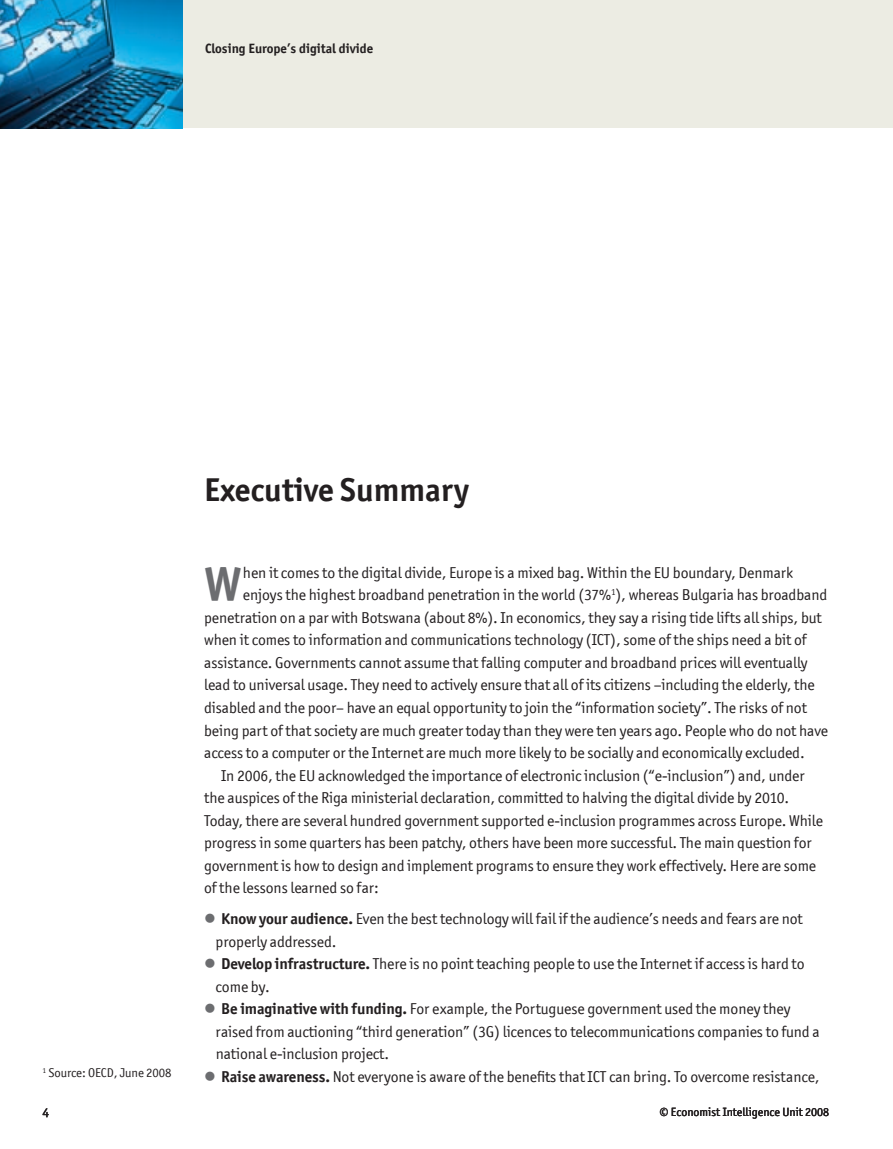
<style>
.page{position:relative;width:893px;height:1149px;background:#fff}
.page>*{position:absolute;margin:0;border:0;box-sizing:border-box;transform-origin:0 0}
.t1{font:700 47.85px "Officina San ITC";color:#6c6d70}
.t2{font:700 33px "Officina San ITC";color:#231f20}
.t3{font:15.75px/22.5px "Officina San ITC";letter-spacing:-.005em;color:#231f20}
.t4{font:700 13.5px "Officina San ITC";color:#231f20}
.t5{font:12.75px "Officina San ITC";letter-spacing:-.005em;color:#231f20}
.t6{font:12px "Officina San ITC";color:#231f20}
.s1{color:#6c6d70}
.s2{font-weight:700}
</style>
<div class="page">
<div style="left:0;top:0;width:893px;height:128px;background:#ecece3"></div>
<img style="left:0;top:0;width:183px;height:128px">
<p class="t4" style="left:205px;top:40px;width:170px">Closing Europe’s digital divide</p>
<p class="t5" style="left:43px;top:1064px;width:130px"><sup>1</sup> Source: OECD, June 2008</p>
<h2 class="t2" style="left:204px;top:469px;width:266px">Executive Summary</h2>
<h1 class="t1" style="left:204px;top:554px;width:39px">W</h1>
<p class="t3" style="left:243px;top:561px;width:552px">hen it comes to the digital divide, Europe is a mixed bag. Within the EU boundary, Denmark</p>
<p class="t3" style="left:243px;top:583px;width:586px">enjoys the highest broadband penetration in the world (37%<sup>1</sup>), whereas Bulgaria has broadband</p>
<p class="t3" style="left:204px;top:606px;width:619px">penetration on a par with Botswana (about 8%). In economics, they say a rising tide lifts all ships, but</p>
<p class="t3" style="left:204px;top:628px;width:604px">when it comes to information and communications technology (ICT), some of the ships need a bit of</p>
<p class="t3" style="left:204px;top:651px;width:605px">assistance. Governments cannot assume that falling computer and broadband prices will eventually</p>
<p class="t3" style="left:204px;top:673px;width:612px">lead to universal usage. They need to actively ensure that all of its citizens –including the elderly, the</p>
<p class="t3" style="left:204px;top:696px;width:604px">disabled and the poor– have an equal opportunity to join the “information society”. The risks of not</p>
<p class="t3" style="left:204px;top:718px;width:625px">being part of that society are much greater today than they were ten years ago. People who do not have</p>
<p class="t3" style="left:204px;top:741px;width:602px">access to a computer or the Internet are much more likely to be socially and economically excluded.</p>
<p class="t3" style="left:221px;top:763px;width:585px">In 2006, the EU acknowledged the importance of electronic inclusion (“e-inclusion”) and, under</p>
<p class="t3" style="left:204px;top:786px;width:586px">the auspices of the Riga ministerial declaration, committed to halving the digital divide by 2010.</p>
<p class="t3" style="left:204px;top:808px;width:621px">Today, there are several hundred government supported e-inclusion programmes across Europe. While</p>
<p class="t3" style="left:204px;top:831px;width:609px">progress in some quarters has been patchy, others have been more successful. The main question for</p>
<p class="t3" style="left:204px;top:853px;width:614px">government is how to design and implement programs to ensure they work effectively. Here are some</p>
<p class="t3" style="left:204px;top:876px;width:176px">of the lessons learned so far:</p>
<p class="t3" style="left:216px;top:907px;width:589px;text-indent:-12px"><span class="s1">●</span> <span class="s2">Know your audience.</span> Even the best technology will fail if the audience’s needs and fears are not properly addressed.</p>
<p class="t3" style="left:216px;top:952px;width:591px;text-indent:-12px"><span class="s1">●</span> <span class="s2">Develop infrastructure.</span> There is no point teaching people to use the Internet if access is hard to come by.</p>
<p class="t3" style="left:216px;top:997px;width:606px;text-indent:-12px"><span class="s1">●</span> <span class="s2">Be imaginative with funding.</span> For example, the Portuguese government used the money they raised from auctioning “third generation” (3G) licences to telecommunications companies to fund a national e-inclusion project.</p>
<p class="t3" style="left:204px;top:1064px;width:617px"><span class="s1">●</span> <span class="s2">Raise awareness.</span> Not everyone is aware of the benefits that ICT can bring. To overcome resistance,</p>
<p class="t6" style="left:660px;top:1104px;width:171px">© Economist Intelligence Unit 2008</p>
</div>
